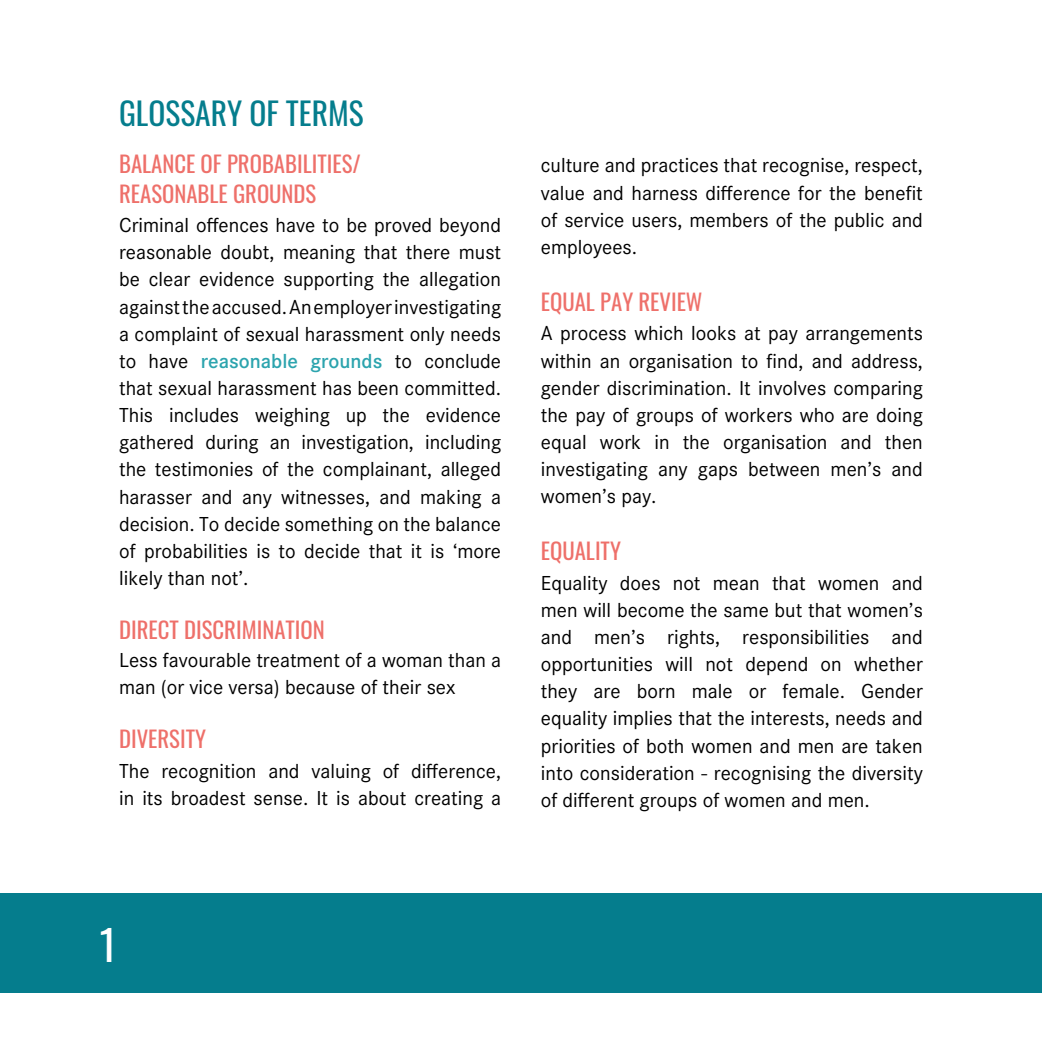
<style>
.page{position:relative;width:1042px;height:1042px;background:#fff}
.page>*{position:absolute;margin:0;border:0;box-sizing:border-box;transform-origin:0 0}
.t1{font:42px "Oswald";color:#fff}
.t2{font:31.5px "Oswald";color:#057d8d}
.t3{font:22.75px/29.8px "Oswald";color:#ee706a}
.t4{font:21px/27.1px "Corporate S";color:#000;text-align:justify}
.s1{font-weight:600;color:#2ca4ae}
</style>
<div class="page">
<div style="left:0;top:893px;width:1042px;height:99px;background:#057d8d"></div>
<h2 class="t2" style="left:119px;top:85px;width:246px">GLOSSARY OF TERMS</h2>
<p class="t3" style="left:119px;top:146px;width:243px">BALANCE OF PROBABILITIES/<br>REASONABLE GROUNDS</p>
<p class="t4" style="left:119px;top:211px;width:384px">Criminal offences have to be proved beyond reasonable doubt, meaning that there must be clear evidence supporting the allegation against the accused. An employer investigating a complaint of sexual harassment only needs to have <span class="s1">reasonable grounds</span> to conclude that sexual harassment has been committed.<br>This includes weighing up the evidence gathered during an investigation, including the testimonies of the complainant, alleged harasser and any witnesses, and making a decision. To decide something on the balance of probabilities is to decide that it is ‘more likely than not’.</p>
<p class="t3" style="left:119px;top:613px;width:207px">DIRECT DISCRIMINATION</p>
<p class="t4" style="left:119px;top:645px;width:383px">Less favourable treatment of a woman than a man (or vice versa) because of their sex</p>
<p class="t3" style="left:119px;top:722px;width:88px">DIVERSITY</p>
<p class="t4" style="left:119px;top:756px;width:384px">The recognition and valuing of difference, in its broadest sense. It is about creating a</p>
<p class="t4" style="left:541px;top:151px;width:384px">culture and practices that recognise, respect, value and harness difference for the benefit of service users, members of the public and employees.</p>
<p class="t3" style="left:541px;top:284px;width:163px">EQUAL PAY REVIEW</p>
<p class="t4" style="left:541px;top:319px;width:384px">A process which looks at pay arrangements within an organisation to find, and address, gender discrimination. It involves comparing the pay of groups of workers who are doing equal work in the organisation and then investigating any gaps between men’s and women’s pay.</p>
<p class="t3" style="left:541px;top:534px;width:82px">EQUALITY</p>
<p class="t4" style="left:541px;top:568px;width:384px">Equality does not mean that women and men will become the same but that women’s and men’s rights, responsibilities and opportunities will not depend on whether they are born male or female. Gender equality implies that the interests, needs and priorities of both women and men are taken into consideration - recognising the diversity of different groups of women and men.</p>
<h1 class="t1" style="left:100px;top:907px;width:18px">1</h1>
</div>
